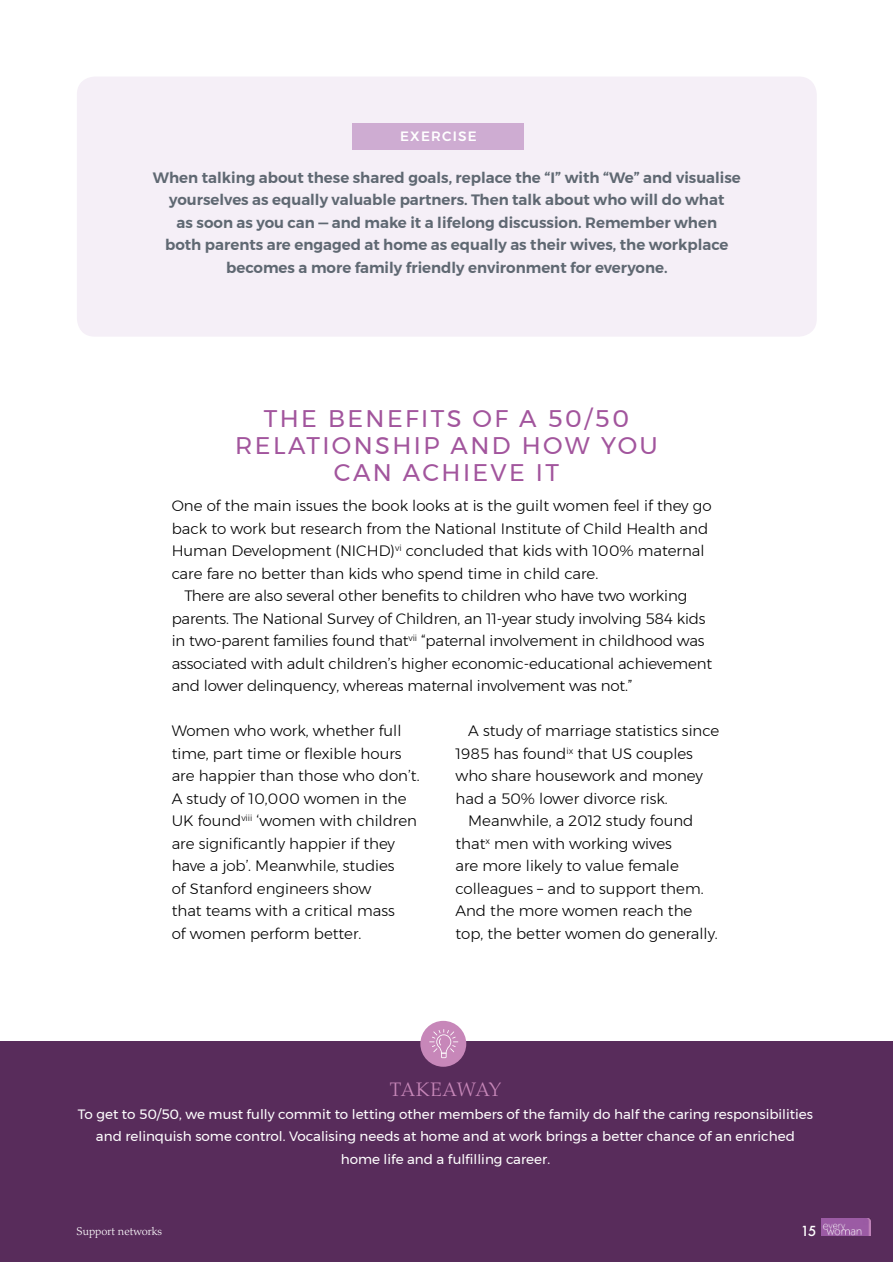
<style>
.page{position:relative;width:893px;height:1263px;background:#fff}
.page>*{position:absolute;margin:0;border:0;box-sizing:border-box;transform-origin:0 0}
.t1{font:24px/27px "Montserrat";letter-spacing:.1em;color:#a2559d;text-align:center}
.t2{font:300 19.5px "Palatino LT Pro";letter-spacing:.025em;color:#c787b9}
.t3{font:300 15px/22.5px "Montserrat";color:#000}
.t4{font:600 15px/22.5px "Montserrat";color:#5f6872;text-align:center}
.t5{font:13.5px/22.5px "Montserrat";color:#fff;text-align:center}
.t6{font:500 13.5px "Montserrat";letter-spacing:.09em;color:#fff}
.t7{font:500 13.5px "Futura";color:#fff}
.t8{font:300 11.25px "Palatino LT Pro";color:#fff}
</style>
<div class="page">
<div style="left:0;top:1041px;width:893px;height:221px;background:#582c5b"></div>
<img style="left:821px;top:1218px;width:50px;height:18px">
<div style="left:420px;top:1021px;width:46px;height:46px;background:#c787b9;border-radius:50%"></div>
<svg style="left:429px;top:1029px;width:29px;height:29px"></svg>
<div style="left:77px;top:77px;width:740px;height:260px;background:#f5eff7;border-radius:18px"></div>
<div style="left:352px;top:123px;width:172px;height:27px;background:#ceacd2"></div>
<p class="t6" style="left:400px;top:126px;width:78px">EXERCISE</p>
<p class="t4" style="left:153px;top:166px;width:590px">When talking about these shared goals, replace the “I” with “We” and visualise yourselves as equally valuable partners. Then talk about who will do what<br>as soon as you can — and make it a lifelong discussion. Remember when<br>both parents are engaged at home as equally as their wives, the workplace becomes a more family friendly environment for everyone.</p>
<h1 class="t1" style="left:235px;top:405px;width:424px">THE BENEFITS OF A 50/50<br>RELATIONSHIP AND HOW YOU<br>CAN ACHIEVE IT</h1>
<p class="t3" style="left:172px;top:494px;width:541px">One of the main issues the book looks at is the guilt women feel if they go</p>
<p class="t3" style="left:172px;top:517px;width:538px">back to work but research from the National Institute of Child Health and</p>
<p class="t3" style="left:172px;top:539px;width:534px">Human Development (NICHD)<sup>vi</sup> concluded that kids with 100% maternal</p>
<p class="t3" style="left:172px;top:562px;width:428px">care fare no better than kids who spend time in child care.</p>
<p class="t3" style="left:184px;top:584px;width:504px">There are also several other benefits to children who have two working</p>
<p class="t3" style="left:172px;top:607px;width:535px">parents. The National Survey of Children, an 11-year study involving 584 kids</p>
<p class="t3" style="left:172px;top:629px;width:534px">in two-parent families found that<sup>vii</sup> “paternal involvement in childhood was</p>
<p class="t3" style="left:172px;top:652px;width:542px">associated with adult children’s higher economic-educational achievement</p>
<p class="t3" style="left:172px;top:674px;width:462px">and lower delinquency, whereas maternal involvement was not.”</p>
<p class="t3" style="left:172px;top:719px;width:249px">Women who work, whether full time, part time or flexible hours are happier than those who don’t.<br>A study of 10,000 women in the<br>UK found<sup>viii</sup> ‘women with children are significantly happier if they have a job’. Meanwhile, studies<br>of Stanford engineers show<br>that teams with a critical mass<br>of women perform better.</p>
<p class="t3" style="left:468px;top:719px;width:253px">A study of marriage statistics since</p>
<p class="t3" style="left:455px;top:742px;width:239px">1985 has found<sup>ix</sup> that US couples</p>
<p class="t3" style="left:455px;top:764px;width:249px">who share housework and money</p>
<p class="t3" style="left:455px;top:787px;width:214px">had a 50% lower divorce risk.</p>
<p class="t3" style="left:468px;top:809px;width:227px">Meanwhile, a 2012 study found</p>
<p class="t3" style="left:455px;top:832px;width:218px">that<sup>x</sup> men with working wives</p>
<p class="t3" style="left:455px;top:854px;width:225px">are more likely to value female</p>
<p class="t3" style="left:455px;top:877px;width:250px">colleagues – and to support them.</p>
<p class="t3" style="left:455px;top:899px;width:238px">And the more women reach the</p>
<p class="t3" style="left:455px;top:922px;width:264px">top, the better women do generally.</p>
<h2 class="t2" style="left:390px;top:1078px;width:112px">TAKEAWAY</h2>
<p class="t5" style="left:78px;top:1103px;width:737px">To get to 50/50, we must fully commit to letting other members of the family do half the caring responsibilities and relinquish some control. Vocalising needs at home and at work brings a better chance of an enriched home life and a fulfilling career.</p>
<p class="t8" style="left:77px;top:1224px;width:87px">Support networks</p>
<p class="t7" style="left:801px;top:1221px;width:17px">15</p>
</div>
